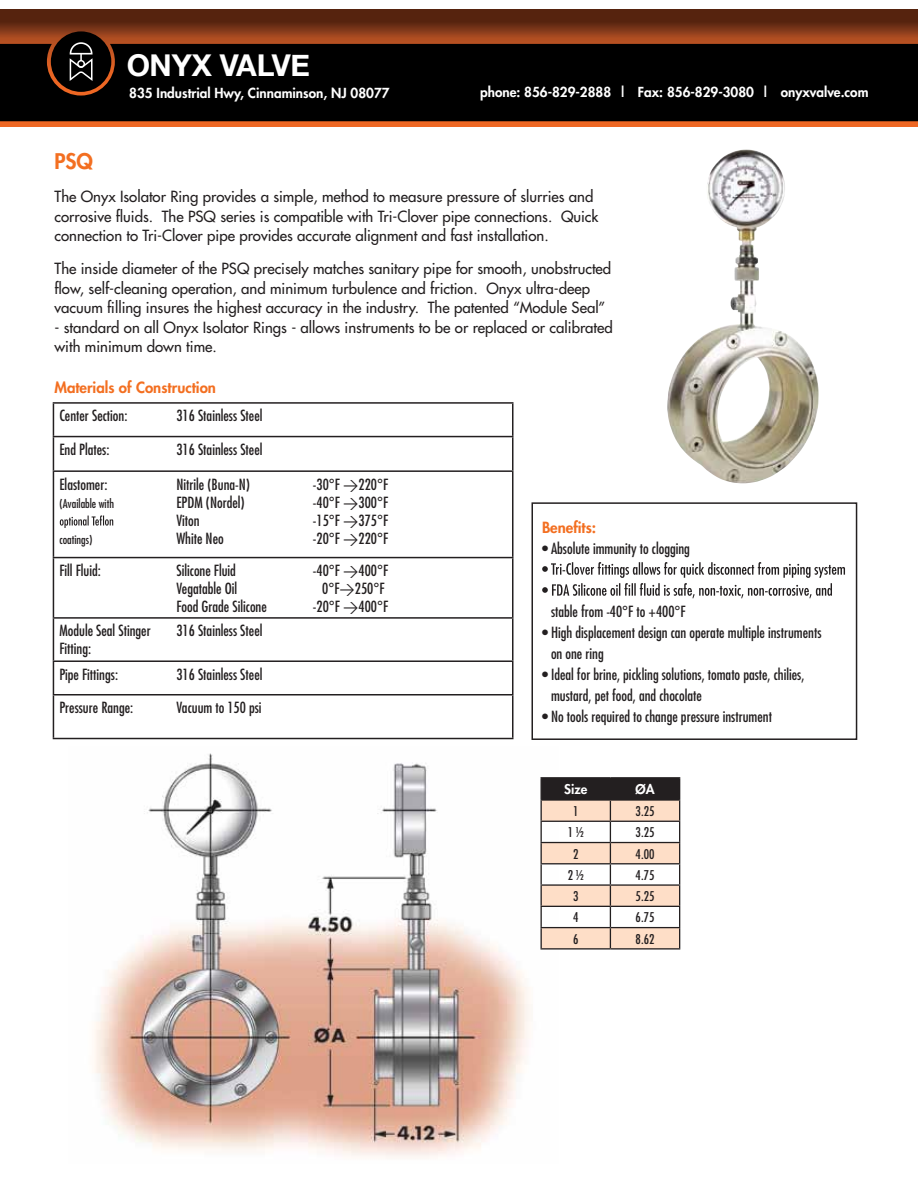
<style>
.page{position:relative;width:918px;height:1188px;background:#fff}
.page>*{position:absolute;margin:0;border:0;box-sizing:border-box;transform-origin:0 0}
.t1{font:700 30px "Helvetica Neue";color:#fff}
.t2{font:800 21px "Futura";color:#f36f21}
.t3{font:condensed 15px/21px "Futura";color:#231f20}
.t4{font:15px/19.5px "Futura";color:#231f20}
.t5{font:800 15px "Futura";color:#f36f21}
.t6{font:800 13.5px "Futura";color:#fff}
.t7{font:condensed 13.05px "Futura";color:#231f20}
.t8{font:800 13.05px "Futura";color:#fff}
.t9{font:condensed 12px "Futura";color:#231f20}
.s1{font-family:"DIN";font-stretch:normal}
</style>
<div class="page">
<svg style="left:0;top:9px;width:918px;height:117px;background:#853917"></svg>
<div style="left:51px;top:31px;width:60px;height:61px;background:#000;border-radius:50%"></div>
<svg style="left:75px;top:42px;width:12px;height:2px"></svg>
<div style="left:0;top:44px;width:918px;height:77px;background:#000"></div>
<img style="left:94px;top:753px;width:447px;height:405px">
<hr style="left:541px;top:777px;width:69px;height:1px;background:#231f20">
<hr style="left:610px;top:777px;width:70px;height:1px;background:#231f20">
<svg style="left:541px;top:778px;width:139px;height:170px"></svg>
<hr style="left:541px;top:948px;width:69px;height:2px;background:#231f20">
<hr style="left:610px;top:948px;width:70px;height:2px;background:#231f20">
<img style="left:667px;top:150px;width:152px;height:334px">
<svg style="left:542px;top:562px;width:303px;height:36px"></svg>
<div style="left:532px;top:502px;width:325px;height:238px;border:2px solid #231f20"></div>
<hr style="left:53px;top:402px;width:461px;height:2px;background:#231f20">
<hr style="left:53px;top:404px;width:1px;height:32px;background:#231f20">
<hr style="left:512px;top:404px;width:2px;height:32px;background:#231f20">
<hr style="left:53px;top:436px;width:461px;height:1px;background:#231f20">
<hr style="left:53px;top:437px;width:1px;height:33px;background:#231f20">
<hr style="left:512px;top:437px;width:2px;height:33px;background:#231f20">
<hr style="left:53px;top:470px;width:461px;height:2px;background:#231f20">
<hr style="left:53px;top:472px;width:1px;height:85px;background:#231f20">
<hr style="left:512px;top:472px;width:2px;height:85px;background:#231f20">
<hr style="left:53px;top:557px;width:461px;height:1px;background:#231f20">
<hr style="left:53px;top:558px;width:1px;height:59px;background:#231f20">
<hr style="left:512px;top:558px;width:2px;height:59px;background:#231f20">
<hr style="left:53px;top:617px;width:461px;height:2px;background:#231f20">
<hr style="left:53px;top:619px;width:1px;height:41px;background:#231f20">
<hr style="left:512px;top:619px;width:2px;height:41px;background:#231f20">
<hr style="left:53px;top:660px;width:461px;height:2px;background:#231f20">
<hr style="left:53px;top:662px;width:1px;height:32px;background:#231f20">
<hr style="left:512px;top:662px;width:2px;height:32px;background:#231f20">
<hr style="left:53px;top:694px;width:461px;height:2px;background:#231f20">
<hr style="left:53px;top:696px;width:1px;height:42px;background:#231f20">
<hr style="left:512px;top:696px;width:2px;height:42px;background:#231f20">
<hr style="left:53px;top:738px;width:461px;height:1px;background:#231f20">
<svg style="left:60px;top:515px;width:53px;height:13px"></svg>
<h1 class="t1" style="left:127px;top:38px;width:185px">ONYX VALVE</h1>
<p class="t6" style="left:129px;top:84px;width:262px">835 Industrial Hwy, Cinnaminson, NJ 08077</p>
<p class="t6" style="left:480px;top:83px;width:390px">phone: 856-829-2888 | Fax: 856-829-3080 | onyxvalve.com</p>
<h2 class="t2" style="left:55px;top:147px;width:40px">PSQ</h2>
<p class="t4" style="left:55px;top:187px;width:546px">The Onyx Isolator Ring provides a simple, method to measure pressure of slurries and corrosive fluids. The PSQ series is compatible with Tri-Clover pipe connections. Quick connection to Tri-Clover pipe provides accurate alignment and fast installation.</p>
<p class="t4" style="left:55px;top:259px;width:558px">The inside diameter of the PSQ precisely matches sanitary pipe for smooth, unobstructed flow, self-cleaning operation, and minimum turbulence and friction. Onyx ultra-deep vacuum filling insures the highest accuracy in the industry. The patented “Module Seal”</p>
<p class="t4" style="left:55px;top:317px;width:560px">- standard on all Onyx Isolator Rings - allows instruments to be or replaced or calibrated with minimum down time.</p>
<p class="t5" style="left:55px;top:377px;width:163px">Materials of Construction</p>
<p class="t3" style="left:59px;top:405px;width:70px">Center Section:</p>
<p class="t3" style="left:176px;top:405px;width:88px">316 Stainless Steel</p>
<p class="t3" style="left:59px;top:439px;width:51px">End Plates:</p>
<p class="t3" style="left:176px;top:439px;width:88px">316 Stainless Steel</p>
<p class="t3" style="left:59px;top:473px;width:50px">Elastomer:</p>
<p class="t3" style="left:176px;top:473px;width:75px">Nitrile (Buna-N)</p>
<p class="t3" style="left:313px;top:473px;width:77px">-30°F <span class="s1">&gt;</span>220°F</p>
<p class="t9" style="left:59px;top:496px;width:56px">(Available with</p>
<p class="t3" style="left:176px;top:491px;width:70px">EPDM (Nordel)</p>
<p class="t3" style="left:313px;top:491px;width:77px">-40°F <span class="s1">&gt;</span>300°F</p>
<p class="t3" style="left:176px;top:509px;width:25px">Viton</p>
<p class="t3" style="left:313px;top:509px;width:77px">-15°F <span class="s1">&gt;</span>375°F</p>
<p class="t9" style="left:59px;top:532px;width:35px">coatings)</p>
<p class="t3" style="left:176px;top:527px;width:49px">White Neo</p>
<p class="t3" style="left:313px;top:527px;width:77px">-20°F <span class="s1">&gt;</span>220°F</p>
<p class="t3" style="left:59px;top:560px;width:43px">Fill Fluid:</p>
<p class="t3" style="left:176px;top:560px;width:61px">Silicone Fluid</p>
<p class="t3" style="left:313px;top:560px;width:77px">-40°F <span class="s1">&gt;</span>400°F</p>
<p class="t3" style="left:176px;top:578px;width:62px">Vegatable Oil</p>
<p class="t3" style="left:322px;top:578px;width:64px">0°F<span class="s1">&gt;</span>250°F</p>
<p class="t3" style="left:176px;top:596px;width:92px">Food Grade Silicone</p>
<p class="t3" style="left:313px;top:596px;width:77px">-20°F <span class="s1">&gt;</span>400°F</p>
<p class="t3" style="left:59px;top:620px;width:93px">Module Seal Stinger</p>
<p class="t3" style="left:176px;top:620px;width:88px">316 Stainless Steel</p>
<p class="t3" style="left:59px;top:636px;width:60px;line-height:25.3px">Fitting:<br>Pipe Fittings:</p>
<p class="t3" style="left:176px;top:663px;width:88px">316 Stainless Steel</p>
<p class="t3" style="left:59px;top:697px;width:75px">Pressure Range:</p>
<p class="t3" style="left:176px;top:697px;width:87px">Vacuum to 150 psi</p>
<p class="t5" style="left:542px;top:517px;width:56px">Benefits:</p>
<p class="t3" style="left:542px;top:537px;width:150px">• Absolute immunity to clogging</p>
<p class="t3" style="left:551px;top:600px;width:136px">stable from -40°F to +400°F</p>
<p class="t3" style="left:551px;top:621px;width:272px;text-indent:-9px">• High displacement design can operate multiple instruments on one ring</p>
<p class="t3" style="left:551px;top:663px;width:255px;text-indent:-9px">• Ideal for brine, pickling solutions, tomato paste, chilies, mustard, pet food, and chocolate</p>
<p class="t3" style="left:542px;top:705px;width:232px">• No tools required to change pressure instrument</p>
<p class="t8" style="left:564px;top:781px;width:25px">Size</p>
<p class="t8" style="left:635px;top:781px;width:21px">ØA</p>
<p class="t7" style="left:573px;top:803px;width:7px">1</p>
<p class="t7" style="left:636px;top:803px;width:20px">3.25</p>
<p class="t7" style="left:568px;top:824px;width:18px">1 ½</p>
<p class="t7" style="left:636px;top:824px;width:20px">3.25</p>
<p class="t7" style="left:573px;top:846px;width:7px">2</p>
<p class="t7" style="left:636px;top:846px;width:20px">4.00</p>
<p class="t7" style="left:568px;top:867px;width:18px">2 ½</p>
<p class="t7" style="left:636px;top:867px;width:20px">4.75</p>
<p class="t7" style="left:573px;top:888px;width:7px">3</p>
<p class="t7" style="left:636px;top:888px;width:20px">5.25</p>
<p class="t7" style="left:573px;top:909px;width:7px">4</p>
<p class="t7" style="left:636px;top:909px;width:20px">6.75</p>
<p class="t7" style="left:573px;top:931px;width:7px">6</p>
<p class="t7" style="left:636px;top:931px;width:20px">8.62</p>
</div>
